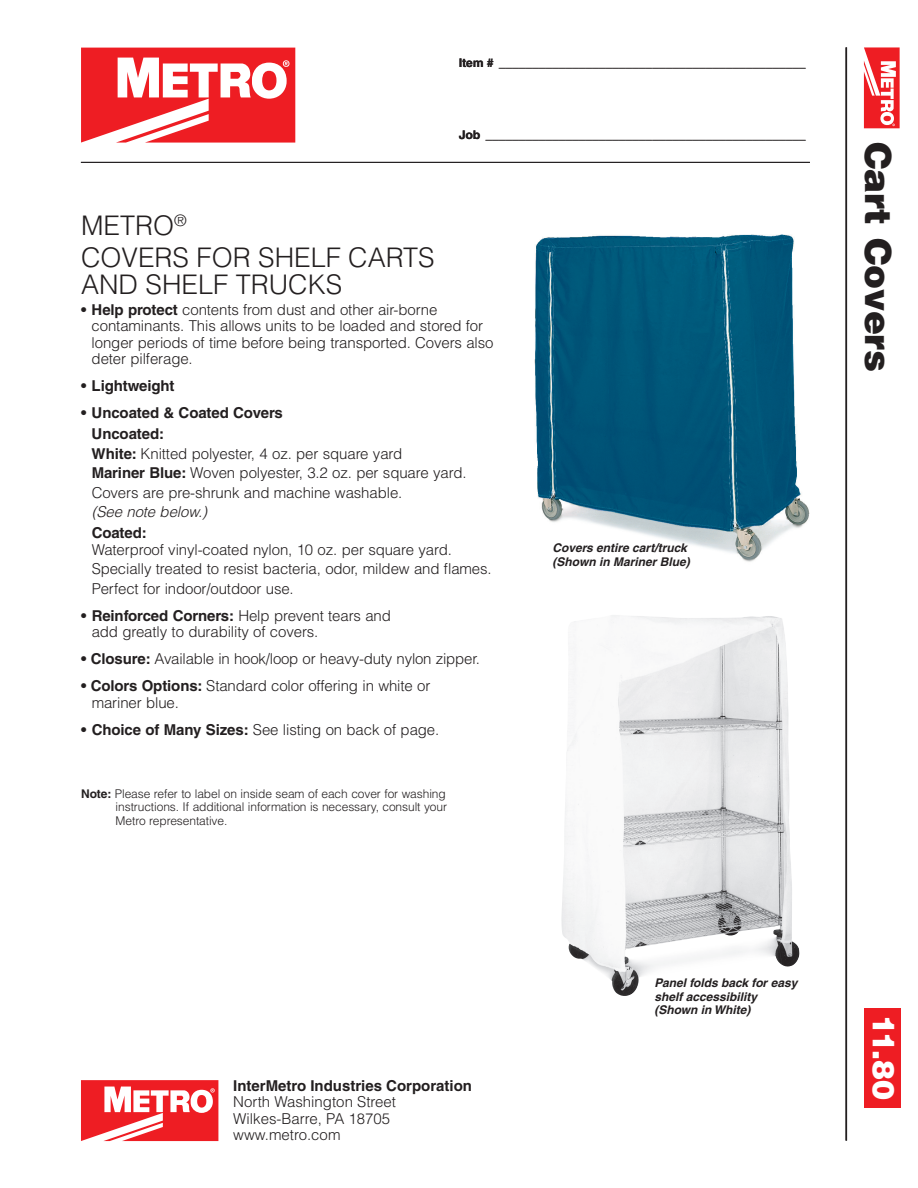
<style>
.page{position:relative;width:918px;height:1188px;background:#fff}
.page>*{position:absolute;margin:0;border:0;box-sizing:border-box;transform-origin:0 0}
.t1{font:900 36px "Helvetica";letter-spacing:-.01em;color:#231f20}
.t2{font:900 30px "Helvetica";color:#fff}
.t3{font:300 27px/31.5px "Helvetica";letter-spacing:.11em;color:#231f20}
.t4{font:300 15px/16.5px "Helvetica";letter-spacing:-.01em;color:#231f20}
.t5{font:700 15px/21px "Helvetica";letter-spacing:-.01em;color:#231f20}
.t6{font:italic 300 15px "Helvetica";letter-spacing:-.01em;color:#231f20}
.t7{font:300 12px/13.5px "Helvetica";letter-spacing:-.01em;color:#231f20;text-align:justify}
.t8{font:700 12px "Helvetica";color:#231f20}
.t9{font:italic 700 12px/13.5px "Helvetica";color:#231f20}
.s1{font-weight:700}
</style>
<div class="page">
<svg style="left:81px;top:48px;width:214px;height:95px"></svg>
<hr style="left:81px;top:162px;width:729px;height:1px;background:#231f20">
<div style="left:864px;top:1008px;width:37px;height:100px;background:#ee1d23"></div>
<hr style="left:845px;top:47px;width:2px;height:1094px;background:#231f20">
<svg style="left:864px;top:47px;width:36px;height:81px"></svg>
<svg style="left:81px;top:1080px;width:137px;height:61px"></svg>
<img style="left:534px;top:234px;width:276px;height:328px">
<img style="left:561px;top:615px;width:239px;height:381px">
<p class="t8" style="left:459px;top:55px;width:348px">Item # ______________________________________________</p>
<p class="t8" style="left:459px;top:127px;width:348px">Job ________________________________________________</p>
<h3 class="t3" style="left:81px;top:209px;width:352px">metro<sup>®<br></sup>covers for shelf carts</h3>
<h3 class="t3" style="left:81px;top:268px;width:260px">an d shelf trucks</h3>
<p class="t4" style="left:92px;top:301px;width:403px;text-indent:-10px"><span class="s1">• Help protect</span> contents from dust and other air-borne contaminants. This allows units to be loaded and stored for longer periods of time before being transported. Covers also deter pilferage.</p>
<p class="t5" style="left:81px;top:375px;width:95px">• Lightweight</p>
<p class="t5" style="left:92px;top:402px;width:193px;text-indent:-10px">• Uncoated &amp; Coated Covers<br>Uncoated:</p>
<p class="t4" style="left:92px;top:443px;width:376px;line-height:19.5px"><span class="s1">White:</span> Knitted polyester, 4 oz. per square yard<br><span class="s1">Mariner Blue:</span> Woven polyester, 3.2 oz. per square yard.<br>Covers are pre-shrunk and machine washable.</p>
<p class="t6" style="left:92px;top:503px;width:117px">(See note below.)</p>
<p class="t5" style="left:92px;top:522px;width:57px">Coated:</p>
<p class="t4" style="left:92px;top:539px;width:402px;line-height:19.5px">Waterproof vinyl-coated nylon, 10 oz. per square yard.<br>Specially treated to resist bacteria, odor, mildew and flames.<br>Perfect for indoor/outdoor use.</p>
<p class="t4" style="left:92px;top:607px;width:301px;text-indent:-11px"><span class="s1">• Reinforced Corners:</span> H elp prevent tears and add greatly to durability of covers.</p>
<p class="t4" style="left:81px;top:650px;width:400px"><span class="s1">• Closure:</span> Available in hook/loop or heavy-duty nylon zipper.</p>
<p class="t4" style="left:92px;top:677px;width:340px;text-indent:-10px"><span class="s1">• Colors Options:</span> Standard color offering in white or mariner blue.</p>
<p class="t4" style="left:81px;top:721px;width:360px"><span class="s1">• Choice of Many Sizes:</span> See listing on back of page.</p>
<p class="t7" style="left:116px;top:786px;width:333px;text-indent:-34px"><span class="s1">Note:</span> Please refer to label on inside seam of each cover for washing instructions. If additional information is necessary, consult your M etro representative.</p>
<p class="t9" style="left:553px;top:541px;width:139px">Covers entire cart/truck (Shown in Mariner Blue)</p>
<h1 class="t1" style="left:902px;top:142px;width:232px;rotate:90deg">Cart Covers</h1>
<p class="t5" style="left:233px;top:1075px;width:240px">InterMetro Industries Corporation</p>
<p class="t4" style="left:233px;top:1093px;width:164px">North Washington Street<br>Wilkes-Barre, PA 18705 www.metro.com</p>
<p class="t9" style="left:654px;top:976px;width:144px">Panel folds back for easy shelf accessibility (Shown in White)</p>
<h2 class="t2" style="left:903px;top:1015px;width:87px;rotate:90deg">11.80</h2>
</div>
